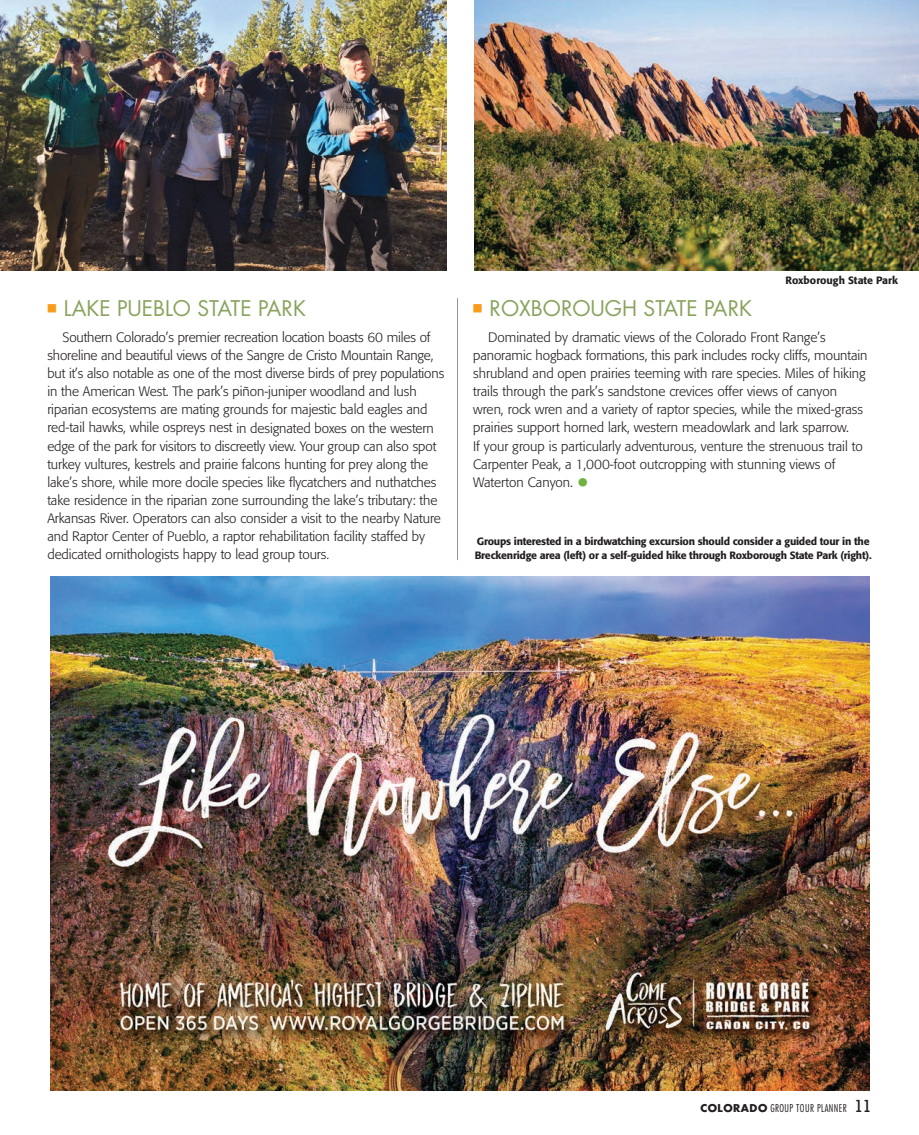
<style>
.page{position:relative;width:919px;height:1135px;background:#fff}
.page>*{position:absolute;margin:0;border:0;box-sizing:border-box;transform-origin:0 0}
.t1{font:21px "Futura";color:#89a35d}
.t2{font:300 13.5px/18px "Formata";letter-spacing:-.005em;color:#231f20}
.t3{font:500 10.5px/14px "Formata";letter-spacing:-.02em;color:#231f20}
.t4{font:300 condensed 10.5px "Futura";letter-spacing:.04em;color:#231f20}
.t5{font:500 10.5px "Formata";color:#231f20}
.s1{font-family:"Helvetica";font-weight:400;font-size:27px;color:#6cb43f}
.s2{font-weight:700;font-stretch:normal;color:#fff}
</style>
<div class="page">
<img style="left:50px;top:576px;width:818px;height:513px">
<img style="left:0;top:0;width:446px;height:270px">
<img style="left:474px;top:0;width:444px;height:270px">
<hr style="left:457px;top:298px;width:1px;height:262px;background:#939598">
<h1 class="t1" style="left:47px;top:298px;width:260px"><sup>■</sup> LAKE PUEBLO STATE PARK</h1>
<p class="t2" style="left:47px;top:329px;width:398px;text-indent:15px">Southern Colorado’s premier recreation location boasts 60 miles of shoreline and beautiful views of the Sangre de Cristo Mountain Range, but it’s also notable as one of the most diverse birds of prey populations in the American West. The park’s piñon-juniper woodland and lush riparian ecosystems are mating grounds for majestic bald eagles and red-tail hawks, while ospreys nest in designated boxes on the western edge of the park for visitors to discreetly view. Your group can also spot turkey vultures, kestrels and prairie falcons hunting for prey along the lake’s shore, while more docile species like flycatchers and nuthatches take residence in the riparian zone surrounding the lake’s tributary: the Arkansas River. Operators can also consider a visit to the nearby Nature and Raptor Center of Pueblo, a raptor rehabilitation facility staffed by dedicated ornithologists happy to lead group tours.</p>
<p class="t5" style="left:785px;top:276px;width:114px">Roxborough State Park</p>
<h1 class="t1" style="left:473px;top:298px;width:280px"><sup>■</sup> ROXBOROUGH STATE PARK</h1>
<p class="t2" style="left:473px;top:329px;width:396px;text-indent:15px">Dominated by dramatic views of the Colorado Front Range’s panoramic hogback formations, this park includes rocky cliffs, mountain shrubland and open prairies teeming with rare species. Miles of hiking trails through the park’s sandstone crevices offer views of canyon wren, rock wren and a variety of raptor species, while the mixed-grass prairies support horned lark, western meadowlark and lark sparrow.<br>If your group is particularly adventurous, venture the strenuous trail to Carpenter Peak, a 1,000-foot outcropping with stunning views of Waterton Canyon. <span class="s1">•</span></p>
<p class="t3" style="left:474px;top:535px;width:398px">Groups interested in a birdwatching excursion should consider a guided tour in the<br>Breckenridge area (left) or a self-guided hike through Roxborough State Park (right).</p>
<p class="t4" style="left:699px;top:1103px;width:149px"><span class="s2">COLORADO</span> GROUP TOUR PLANNER</p>
</div>
